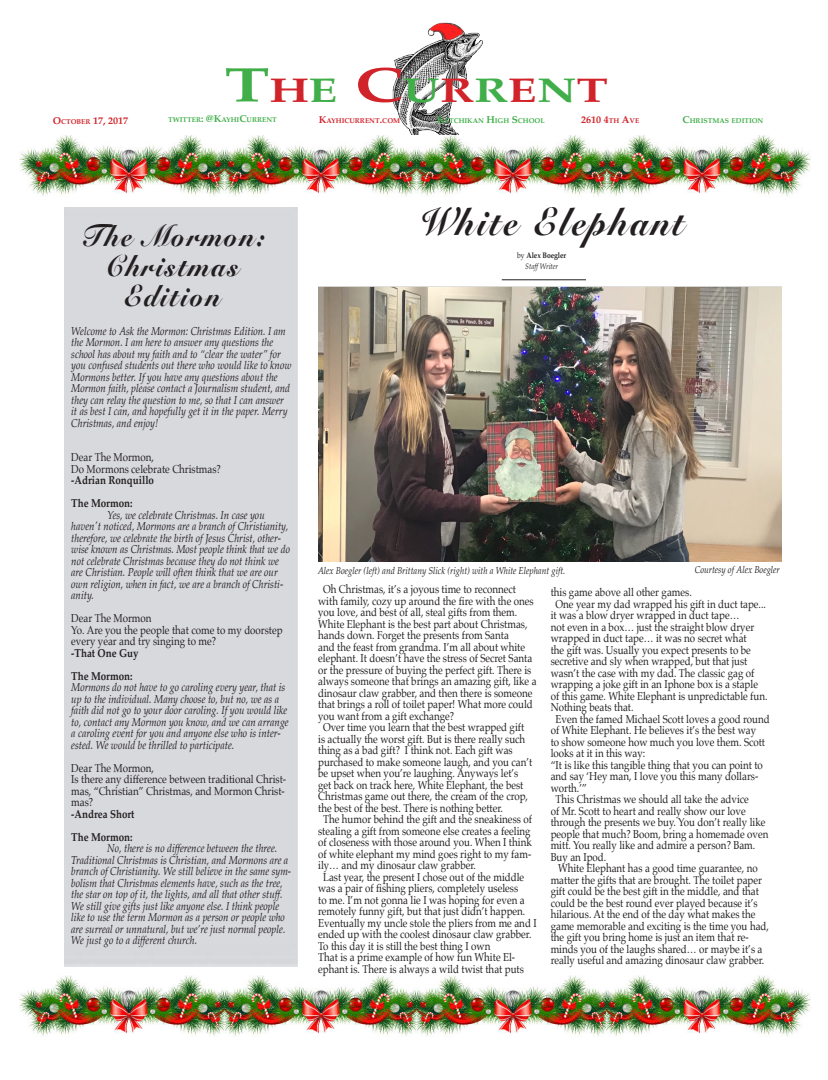
<style>
.page{position:relative;width:828px;height:1080px;background:#fff}
.page>*{position:absolute;margin:0;border:0;box-sizing:border-box;transform-origin:0 0}
.t1{font:900 39px "Snell Roundhand";letter-spacing:.09em;color:#231f20;scale:.85 1}
.t2{font:700 34.3px "Palatino";color:#d1232a;scale:1.38 1}
.t3{font:900 30px/30px "Snell Roundhand";letter-spacing:.09em;color:#231f20;text-align:center;scale:.85 1}
.t4{font:11.5px/11.5px "Palatino";color:#231f20;scale:.85 1}
.t5{font:italic 11.5px/11.5px "Palatino";color:#231f20;scale:.85 1}
.t6{font:700 11.5px "Palatino";color:#231f20;scale:.85 1}
.t7{font:italic 10px "Palatino";color:#231f20;scale:.85 1}
.t8{font:700 10px "Palatino";color:#d1232a}
.t9{font:700 8px "Palatino";color:#231f20;scale:.85 1}
.t10{font:italic 8px "Palatino";color:#231f20;scale:.85 1}
.t11{font:700 7px "Palatino";color:#40ae49}
.t12{font:700 7px "Palatino";color:#d1232a}
.s1{font-size:49px;color:#40ae49}
.s2{color:#40ae49}
.s3{font-size:49px}
.s4{font-size:10px}
.s5{font-size:7px}
.s6{font-weight:400}
</style>
<div class="page">
<img style="left:392px;top:22px;width:91px;height:113px">
<img style="left:19px;top:135px;width:207px;height:61px">
<img style="left:226px;top:135px;width:190px;height:61px">
<img style="left:416px;top:135px;width:191px;height:61px">
<img style="left:607px;top:135px;width:204px;height:61px">
<img style="left:19px;top:976px;width:207px;height:60px">
<img style="left:226px;top:976px;width:190px;height:60px">
<img style="left:416px;top:976px;width:191px;height:60px">
<img style="left:607px;top:976px;width:204px;height:60px">
<hr style="left:502px;top:280px;width:84px;height:1px;background:#231f20">
<img style="left:318px;top:287px;width:463px;height:275px">
<h2 class="t2" style="left:224px;top:61px;width:278px"><span class="s1">T</span>H<span class="s2">E</span> <span class="s3">C</span><span class="s2">U</span>R<span class="s2">R</span>E<span class="s2">N</span>T</h2>
<p class="t12" style="left:53px;top:116px;width:15px"><span class="s4">O</span>CTO</p>
<p class="t8" style="left:77px;top:112px;width:53px"><span class="s5">BER</span> 17, 2017</p>
<p class="t11" style="left:168px;top:114px;width:110px">TWITTER<span class="s4">: @K</span>AYHI<span class="s4">C</span>URRENT</p>
<p class="t12" style="left:319px;top:115px;width:83px"><span class="s4">K</span>AYHICURRENT<span class="s4">.</span>COM</p>
<p class="t11" style="left:437px;top:114px;width:109px"><span class="s4">K</span>ETCHIKAN <span class="s4">H</span>IGH <span class="s4">S</span>CHOOL</p>
<p class="t8" style="left:581px;top:111px;width:60px">2610 4<span class="s5">TH</span> A<span class="s5">VE</span></p>
<p class="t11" style="left:683px;top:115px;width:82px"><span class="s4">C</span>HRISTMAS EDITION</p>
<p class="t3" style="left:80px;top:221px;width:217px">The Mormon:<br>Christmas<br>Edition</p>
<p class="t5" style="left:71px;top:325px;width:261px">Welcome to Ask the Mormon: Christmas Edition. I am the Mormon. I am here to answer any questions the school has about my faith and to “clear the water” for you confused students out there who would like to know Mormons better. If you have any questions about the Mormon faith, please contact a Journalism student, and they can relay the question to me, so that I can answer it as best I can, and hopefully get it in the paper. Merry Christmas, and enjoy!</p>
<p class="t4" style="left:71px;top:452px;width:99px">Dear The Mormon,</p>
<p class="t4" style="left:71px;top:463px;width:178px">Do Mormons celebrate Christmas?</p>
<p class="t6" style="left:71px;top:471px;width:99px">-Adrian Ronquillo</p>
<p class="t6" style="left:71px;top:494px;width:74px">The Mormon:</p>
<p class="t5" style="left:71px;top:509px;width:259px;text-indent:36px">Yes, we celebrate Christmas. In case you haven't noticed, Mormons are a branch of Christianity, therefore, we celebrate the birth of Jesus Christ, other&shy;wise known as Christmas. Most people think that we do not celebrate Christmas because they do not think we are Christian. People will often think that we are our own religion, when in fact, we are a branch of Christi&shy;anity.</p>
<p class="t4" style="left:71px;top:613px;width:96px">Dear The Mormon</p>
<p class="t4" style="left:71px;top:624px;width:250px">Yo. Are you the people that come to my doorstep every year and try singing to me?</p>
<p class="t6" style="left:71px;top:643px;width:81px">-That One Guy</p>
<p class="t6" style="left:71px;top:666px;width:74px">The Mormon:</p>
<p class="t5" style="left:71px;top:681px;width:257px">Mormons do not have to go caroling every year, that is up to the individual. Many choose to, but no, we as a faith did not go to your door caroling. If you would like to, contact any Mormon you know, and we can arrange a caroling event for you and anyone else who is inter&shy;ested. We would be thrilled to participate.</p>
<p class="t4" style="left:71px;top:762px;width:99px">Dear The Mormon,</p>
<p class="t4" style="left:71px;top:774px;width:254px">Is there any difference between traditional Christ&shy;mas, “Christian” Christmas, and Mormon Christ&shy;mas?</p>
<p class="t6" style="left:71px;top:804px;width:76px">-Andrea Short</p>
<p class="t6" style="left:71px;top:827px;width:74px">The Mormon:</p>
<p class="t5" style="left:71px;top:842px;width:260px;text-indent:36px">No, there is no difference between the three.<br>Traditional Christmas is Christian, and Mormons are a branch of Christianity. We still believe in the same sym&shy;bolism that Christmas elements have, such as the tree, the star on top of it, the lights, and all that other stuff.<br>We still give gifts just like anyone else. I think people like to use the term Mormon as a person or people who are surreal or unnatural, but we’re just normal people.<br>We just go to a different church.</p>
<p class="t1" style="left:420px;top:199px;width:311px">White Elephant</p>
<p class="t9" style="left:517px;top:248px;width:59px"><span class="s6">by</span> Alex Boegler</p>
<p class="t10" style="left:525px;top:259px;width:40px">Staff Writer</p>
<p class="t7" style="left:318px;top:562px;width:293px">Alex Boegler (left) and Brittany Slick (right) with a White Elephant gift.</p>
<p class="t7" style="left:695px;top:561px;width:102px">Courtesy of Alex Boegler</p>
<p class="t4" style="left:318px;top:584px;width:255px;text-indent:5px">Oh Christmas, it’s a joyous time to reconnect with family, cozy up around the fire with the ones you love, and best of all, steal gifts from them.</p>
<p class="t4" style="left:318px;top:618px;width:258px">White Elephant is the best part about Christmas, hands down. Forget the presents from Santa<br>and the feast from grandma. I’m all about white elephant. It doesn’t have the stress of Secret Santa or the pressure of buying the perfect gift. There is always someone that brings an amazing gift, like a dinosaur claw grabber, and then there is someone that brings a roll of toilet paper! What more could you want from a gift exchange?</p>
<p class="t4" style="left:318px;top:722px;width:253px;text-indent:5px">Over time you learn that the best wrapped gift is actually the worst gift. But is there really such thing as a bad gift? I think not. Each gift was purchased to make someone laugh, and you can’t be upset when you’re laughing. Anyways let’s get back on track here, White Elephant, the best Christmas game out there, the cream of the crop, the best of the best. There is nothing better.</p>
<p class="t4" style="left:318px;top:814px;width:253px;text-align:justify;text-indent:5px">The humor behind the gift and the sneakiness of stealing a gift from someone else creates a feeling of closeness with those around you. When I think of white elephant my mind goes right to my fam&shy;ily… and my dinosaur claw grabber.</p>
<p class="t4" style="left:318px;top:871px;width:259px;text-indent:5px">Last year, the present I chose out of the middle was a pair of fishing pliers, completely useless<br>to me. I’m not gonna lie I was hoping for even a remotely funny gift, but that just didn’t happen.<br>Eventually my uncle stole the pliers from me and I ended up with the coolest dinosaur claw grabber.<br>To this day it is still the best thing I own</p>
<p class="t4" style="left:318px;top:952px;width:244px">That is a prime example of how fun White El&shy;ephant is. There is always a wild twist that puts</p>
<p class="t4" style="left:551px;top:587px;width:168px">this game above all other games.</p>
<p class="t4" style="left:551px;top:598px;width:257px;text-indent:5px">One year my dad wrapped his gift in duct tape... it was a blow dryer wrapped in duct tape…<br>not even in a box… just the straight blow dryer wrapped in duct tape… it was no secret what<br>the gift was. Usually you expect presents to be secretive and sly when wrapped, but that just wasn’t the case with my dad. The classic gag of wrapping a joke gift in an Iphone box is a staple of this game. White Elephant is unpredictable fun.<br>Nothing beats that.</p>
<p class="t4" style="left:551px;top:713px;width:259px;text-indent:5px">Even the famed Michael Scott loves a good round of White Elephant. He believes it’s the best way<br>to show someone how much you love them. Scott looks at it in this way:</p>
<p class="t4" style="left:551px;top:759px;width:251px">“It is like this tangible thing that you can point to and say ‘Hey man, I love you this many dollars&shy;worth.’”</p>
<p class="t4" style="left:551px;top:794px;width:258px;text-indent:5px">This Christmas we should all take the advice<br>of Mr. Scott to heart and really show our love through the presents we buy. You don’t really like people that much? Boom, bring a homemade oven mitt. You really like and admire a person? Bam.<br>Buy an Ipod.</p>
<p class="t4" style="left:551px;top:863px;width:258px;text-indent:7px">White Elephant has a good time guarantee, no matter the gifts that are brought. The toilet paper gift could be the best gift in the middle, and that could be the best round ever played because it’s hilarious. At the end of the day what makes the game memorable and exciting is the time you had, the gift you bring home is just an item that re&shy;minds you of the laughs shared… or maybe it’s a really useful and amazing dinosaur claw grabber.</p>
</div>
